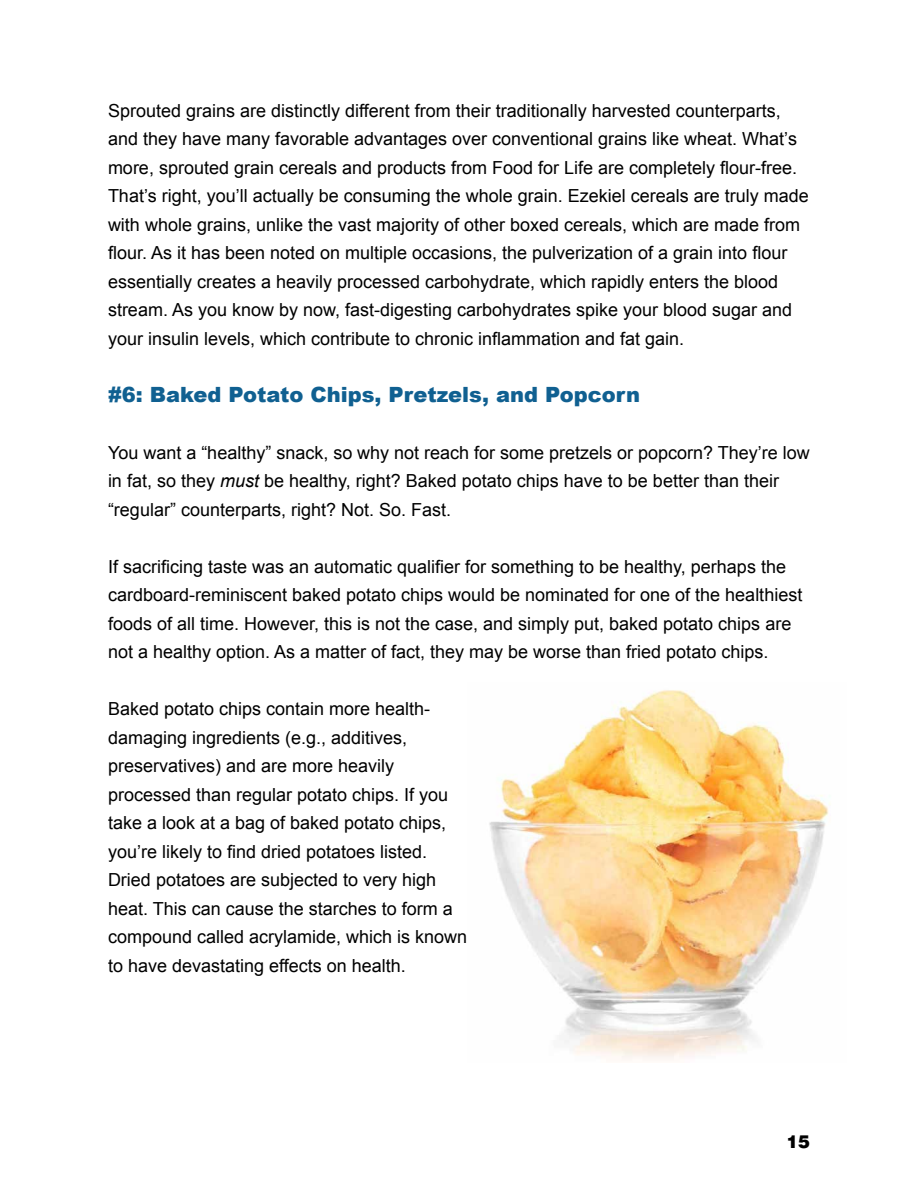
<style>
.page{position:relative;width:918px;height:1188px;background:#fff}
.page>*{position:absolute;margin:0;border:0;box-sizing:border-box;transform-origin:0 0}
.t1{font:900 21px "Arial";color:#106091}
.t2{font:18px/28.5px "Arial";color:#000}
.t3{font:900 18px "Swiss 721 BT";color:#000}
.s1{font-style:italic}
</style>
<div class="page">
<img style="left:489px;top:690px;width:341px;height:370px">
<p class="t2" style="left:108px;top:96px;width:702px">Sprouted grains are distinctly different from their traditionally harvested counterparts, and they have many favorable advantages over conventional grains like wheat. What’s more, sprouted grain cereals and products from Food for Life are completely flour-free.<br>That’s right, you’ll actually be consuming the whole grain. Ezekiel cereals are truly made with whole grains, unlike the vast majority of other boxed cereals, which are made from flour. As it has been noted on multiple occasions, the pulverization of a grain into flour essentially creates a heavily processed carbohydrate, which rapidly enters the blood stream. As you know by now, fast-digesting carbohydrates spike your blood sugar and your insulin levels, which contribute to chronic inflammation and fat gain.</p>
<p class="t1" style="left:108px;top:379px;width:534px">#6: Baked Potato Chips, Pretzels, and Popcorn</p>
<p class="t2" style="left:108px;top:438px;width:703px">You want a “healthy” snack, so why not reach for some pretzels or popcorn? They’re low in fat, so they <span class="s1">must</span> be healthy, right? Baked potato chips have to be better than their “regular” counterparts, right? Not. So. Fast.</p>
<p class="t2" style="left:108px;top:552px;width:696px">If sacrificing taste was an automatic qualifier for something to be healthy, perhaps the cardboard-reminiscent baked potato chips would be nominated for one of the healthiest foods of all time. However, this is not the case, and simply put, baked potato chips are not a healthy option. As a matter of fact, they may be worse than fried potato chips.</p>
<p class="t2" style="left:108px;top:695px;width:361px">Baked potato chips contain more health&shy;damaging ingredients (e.g., additives, preservatives) and are more heavily processed than regular potato chips. If you take a look at a bag of baked potato chips, you’re likely to find dried potatoes listed.<br>Dried potatoes are subjected to very high heat. This can cause the starches to form a compound called acrylamide, which is known to have devastating effects on health.</p>
<p class="t3" style="left:786px;top:1131px;width:25px">15</p>
</div>
